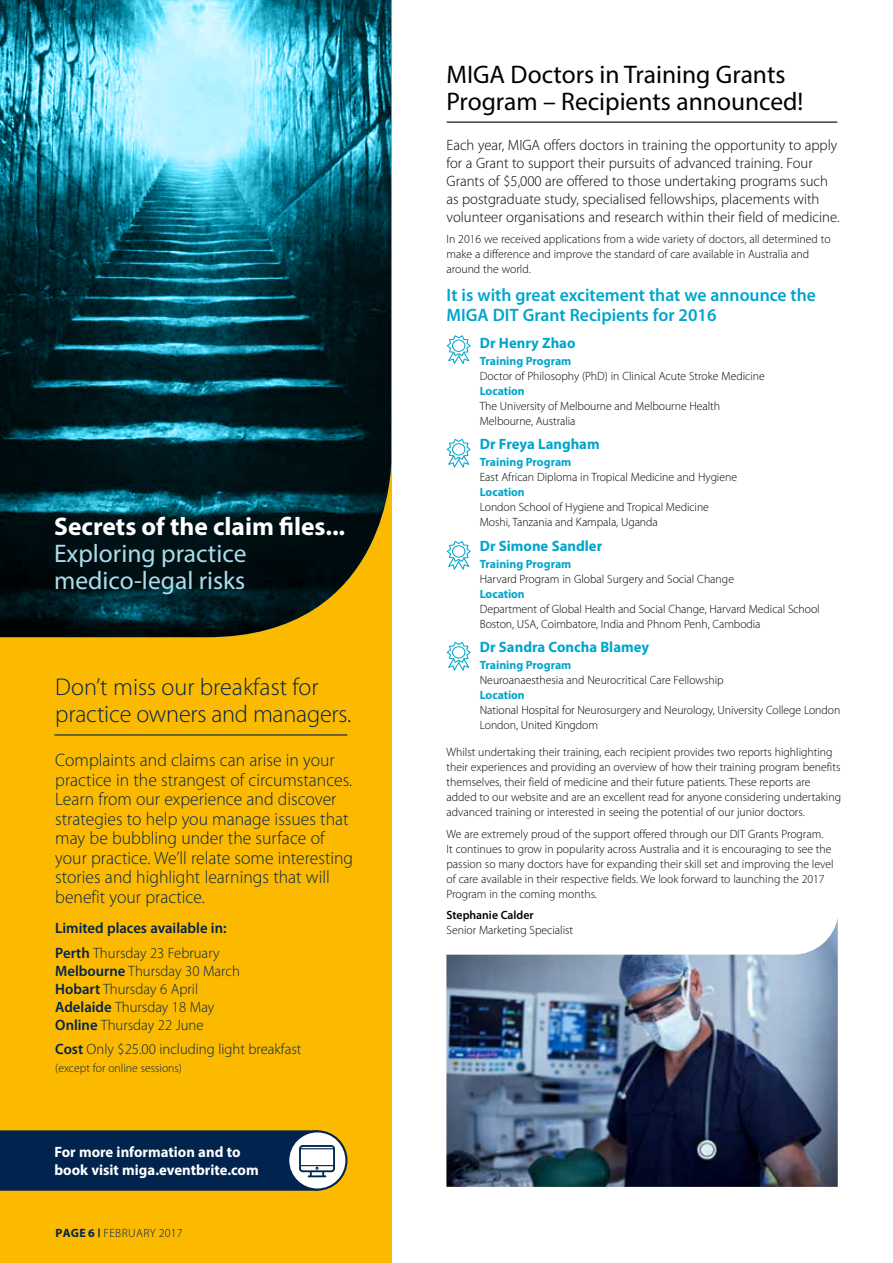
<style>
.page{position:relative;width:893px;height:1263px;background:#fff}
.page>*{position:absolute;margin:0;border:0;box-sizing:border-box;transform-origin:0 0}
.t1{font:25.5px/27px "Myriad Pro";color:#000}
.t2{font:25.5px/27px "Myriad Pro";color:#adddec}
.t3{font:700 25.5px "Myriad Pro";color:#fff}
.t4{font:300 24.3px/27px "Myriad Pro";letter-spacing:-.01em;color:#00244d}
.t5{font:300 18px/19.5px "Myriad Pro";color:#00244d}
.t6{font:600 18px/19.5px "Myriad Pro";color:#00a5cb}
.t7{font:300 15px/18px "Myriad Pro";color:#000}
.t8{font:300 15px/18px "Myriad Pro";color:#00244d}
.t9{font:700 15px "Myriad Pro";color:#00a5cb}
.t10{font:700 15px/18px "Myriad Pro";color:#fff}
.t11{font:600 15px/24.3px "Myriad Pro";color:#00244d}
.t12{font:300 12px/15px "Myriad Pro";color:#000}
.t13{font:700 12px "Myriad Pro";letter-spacing:-.005em;color:#00a5cb}
.t14{font:300 12px "Myriad Pro";color:#00244d}
.t15{font:300 12px "Myriad Pro";letter-spacing:.03em;color:#00244d}
.t16{font:600 12px "Myriad Pro";color:#000}
.s1{font-weight:300}
.s2{font-weight:600}
.s3{font-weight:700}
</style>
<div class="page">
<div style="left:0;top:0;width:391px;height:1263px;background:#fbb900"></div>
<img style="left:0;top:0;width:391px;height:637px">
<hr style="left:447px;top:122px;width:390px;height:1px;background:#000">
<hr style="left:55px;top:734px;width:292px;height:1px;background:#00244d">
<div style="left:288px;top:1131px;width:58px;height:58px;background:#fff;border-radius:50%"></div>
<svg style="left:0;top:1130px;width:335px;height:61px;background:#18385a"></svg>
<svg style="left:447px;top:335px;width:24px;height:29px"></svg>
<svg style="left:447px;top:439px;width:24px;height:29px"></svg>
<svg style="left:447px;top:541px;width:24px;height:29px"></svg>
<svg style="left:447px;top:642px;width:24px;height:29px"></svg>
<img style="left:446px;top:918px;width:392px;height:269px">
<h1 class="t3" style="left:54px;top:510px;width:293px">Secrets of the claim files...</h1>
<h1 class="t2" style="left:54px;top:540px;width:194px">Exploring practice medico-legal risks</h1>
<h2 class="t4" style="left:55px;top:673px;width:297px">Don’t miss our breakfast for practice owners and managers.</h2>
<p class="t5" style="left:55px;top:750px;width:299px">Complaints and claims can arise in your practice in the strangest of circumstances.<br>Learn from our experience and discover strategies to help you manage issues that may be bubbling under the surface of your practice. We’ll relate some interesting stories and highlight learnings that will benefit your practice.</p>
<p class="t11" style="left:55px;top:916px;width:173px">Limited places available in:<br>Perth <span class="s1">Thursday 23 February</span></p>
<p class="t8" style="left:55px;top:961px;width:186px"><span class="s2">Melbourne</span> Thursday 30 March<br><span class="s2">Hobart</span> Thursday 6 April<br><span class="s2">Adelaide</span> Thursday 18 May<br><span class="s2">Online</span> Thursday 22 June</p>
<p class="t8" style="left:55px;top:1040px;width:248px"><span class="s2">Cost</span> Only $25.00 including light breakfast</p>
<p class="t14" style="left:55px;top:1061px;width:128px">(except for online sessions)</p>
<p class="t10" style="left:54px;top:1142px;width:206px">For more information and to book visit miga.eventbrite.com</p>
<p class="t15" style="left:56px;top:1226px;width:129px"><span class="s3">PAGE 6</span> <sup>|</sup> FEBRUARY 2017</p>
<h1 class="t1" style="left:446px;top:60px;width:358px">MIGA Doctors in Training Grants<br>Program – Recipients announced!</h1>
<p class="t7" style="left:446px;top:136px;width:395px">Each year, MIGA offers doctors in training the opportunity to apply for a Grant to support their pursuits of advanced training. Four Grants of $5,000 are offered to those undertaking programs such as postgraduate study, specialised fellowships, placements with volunteer organisations and research within their field of medicine.</p>
<p class="t12" style="left:446px;top:232px;width:386px">In 2016 we received applications from a wide variety of doctors, all determined to make a difference and improve the standard of care available in Australia and around the world.</p>
<h3 class="t6" style="left:446px;top:285px;width:371px">It is with great excitement that we announce the<br>MIGA DIT Grant Recipients for 2016</h3>
<p class="t9" style="left:480px;top:333px;width:97px">Dr Henry Zhao</p>
<p class="t13" style="left:480px;top:353px;width:93px">Training Program</p>
<p class="t12" style="left:480px;top:368px;width:287px">Doctor of Philosophy (PhD) in Clinical Acute Stroke Medicine</p>
<p class="t13" style="left:480px;top:383px;width:46px">Location</p>
<p class="t12" style="left:480px;top:398px;width:242px">The University of Melbourne and Melbourne Health<br>Melbourne, Australia</p>
<p class="t9" style="left:480px;top:434px;width:121px">Dr Freya Langham</p>
<p class="t13" style="left:480px;top:454px;width:93px">Training Program</p>
<p class="t12" style="left:480px;top:470px;width:259px">East African Diploma in Tropical Medicine and Hygiene</p>
<p class="t13" style="left:480px;top:484px;width:46px">Location</p>
<p class="t12" style="left:480px;top:500px;width:231px">London School of Hygiene and Tropical Medicine<br>Moshi, Tanzania and Kampala, Uganda</p>
<p class="t9" style="left:480px;top:536px;width:124px">Dr Simone Sandler</p>
<p class="t13" style="left:480px;top:556px;width:93px">Training Program</p>
<p class="t12" style="left:480px;top:571px;width:256px">Harvard Program in Global Surgery and Social Change</p>
<p class="t13" style="left:480px;top:586px;width:46px">Location</p>
<p class="t12" style="left:480px;top:601px;width:341px">Department of Global Health and Social Change, Harvard Medical School<br>Boston, USA, Coimbatore, India and Phnom Penh, Cambodia</p>
<p class="t9" style="left:480px;top:637px;width:171px">Dr Sandra Concha Blamey</p>
<p class="t13" style="left:480px;top:657px;width:93px">Training Program</p>
<p class="t12" style="left:480px;top:673px;width:245px">Neuroanaesthesia and Neurocritical Care Fellowship</p>
<p class="t13" style="left:480px;top:687px;width:46px">Location</p>
<p class="t12" style="left:480px;top:703px;width:362px">National Hospital for Neurosurgery and Neurology, University College London<br>London, United Kingdom</p>
<p class="t12" style="left:446px;top:745px;width:396px">Whilst undertaking their training, each recipient provides two reports highlighting their experiences and providing an overview of how their training program benefits themselves, their field of medicine and their future patients. These reports are added to our website and are an excellent read for anyone considering undertaking advanced training or interested in seeing the potential of our junior doctors.</p>
<p class="t12" style="left:446px;top:826px;width:389px">We are extremely proud of the support offered through our DIT Grants Program.<br>It continues to grow in popularity across Australia and it is encouraging to see the passion so many doctors have for expanding their skill set and improving the level of care available in their respective fields. We look forward to launching the 2017<br>Program in the coming months.</p>
<p class="t16" style="left:446px;top:907px;width:89px">Stephanie Calder</p>
<p class="t12" style="left:446px;top:922px;width:128px">Senior Marketing Specialist</p>
</div>
